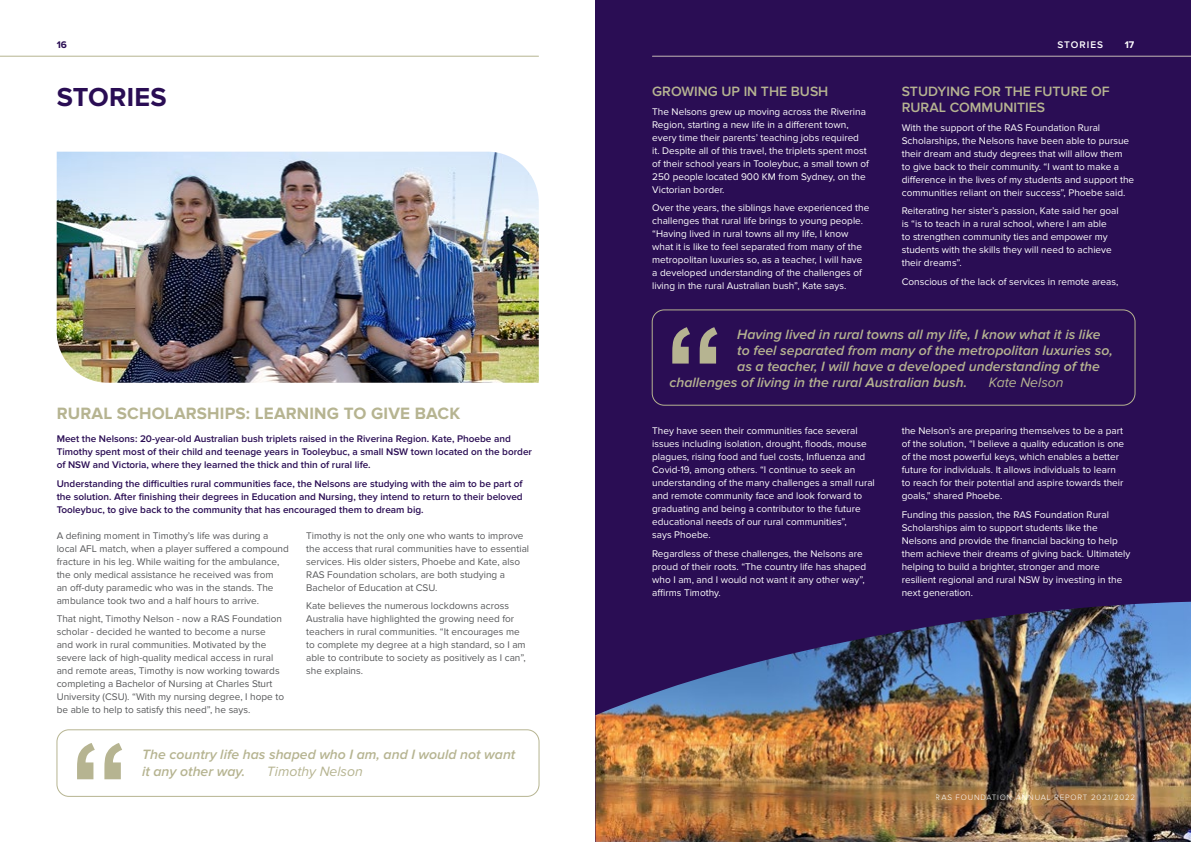
<style>
.page{position:relative;width:1191px;height:842px;background:#fff}
.page>*{position:absolute;margin:0;border:0;box-sizing:border-box;transform-origin:0 0}
.t1{font:700 27px "Proxima Nova";letter-spacing:.01em;color:#2a0d54}
.t2{font:700 17px "Proxima Nova";letter-spacing:.01em;color:#b6b491}
.t3{font:italic 600 14px/17px "Proxima Nova";color:#b6b491}
.t4{font:600 14px/16px "Proxima Nova";color:#b6b491}
.t5{font:italic 14px "Proxima Nova";color:#b6b491}
.t6{font:10px/13px "Proxima Nova";color:#fff}
.t7{font:10px/13px "Proxima Nova";color:#58595b}
.t8{font:600 10px/13px "Proxima Nova";color:#2a0d54}
.t9{font:600 10px "Proxima Nova";letter-spacing:.1em;color:#fff}
.t10{font:700 10px "Proxima Nova";color:#fff}
.t11{font:700 10px "Proxima Nova";color:#2a0d54}
.t12{font:300 8px "Proxima Nova";letter-spacing:.1em;color:#fff}
</style>
<div class="page">
<div style="left:595px;top:0;width:596px;height:842px;background:#2a0d54"></div>
<hr style="left:652px;top:56px;width:539px;height:1px;background:#b6b491">
<hr style="left:0;top:56px;width:538px;height:1px;background:#b6b491">
<img style="left:57px;top:152px;width:482px;height:231px">
<img style="left:595px;top:602px;width:596px;height:240px">
<div style="left:57px;top:729px;width:482px;height:68px;border:1px solid #b6b491;border-radius:12px"></div>
<div style="left:652px;top:310px;width:483px;height:95px;border:1px solid #b6b491;border-radius:12px"></div>
<svg style="left:77px;top:743px;width:45px;height:36px"></svg>
<svg style="left:672px;top:327px;width:45px;height:37px"></svg>
<p class="t11" style="left:57px;top:39px;width:12px">16</p>
<h1 class="t1" style="left:57px;top:82px;width:111px">STORIES</h1>
<h2 class="t2" style="left:57px;top:403px;width:405px">RURAL SCHOLARSHIPS: LEARNING TO GIVE BACK</h2>
<p class="t8" style="left:57px;top:432px;width:477px">Meet the Nelsons: 20-year-old Australian bush triplets raised in the Riverina Region. Kate, Phoebe and<br>Timothy spent most of their child and teenage years in Tooleybuc, a small NSW town located on the border of NSW and Victoria, where they learned the thick and thin of rural life.</p>
<p class="t8" style="left:57px;top:477px;width:467px;text-align:justify">Understanding the difficulties rural communities face, the Nelsons are studying with the aim to be part of the solution. After finishing their degrees in Education and Nursing, they intend to return to their beloved Tooleybuc, to give back to the community that has encouraged them to dream big.</p>
<p class="t7" style="left:57px;top:529px;width:234px">A defining moment in Timothy’s life was during a local AFL match, when a player suffered a compound fracture in his leg. While waiting for the ambulance, the only medical assistance he received was from<br>an off-duty paramedic who was in the stands. The ambulance took two and a half hours to arrive.</p>
<p class="t7" style="left:57px;top:613px;width:229px">That night, Timothy Nelson - now a RAS Foundation scholar - decided he wanted to become a nurse and work in rural communities. Motivated by the severe lack of high-quality medical access in rural and remote areas, Timothy is now working towards completing a Bachelor of Nursing at Charles Sturt University (CSU). “With my nursing degree, I hope to be able to help to satisfy this need”, he says.</p>
<p class="t7" style="left:306px;top:529px;width:224px">Timothy is not the only one who wants to improve the access that rural communities have to essential services. His older sisters, Phoebe and Kate, also RAS Foundation scholars, are both studying a Bachelor of Education at CSU.</p>
<p class="t7" style="left:306px;top:600px;width:221px">Kate believes the numerous lockdowns across Australia have highlighted the growing need for teachers in rural communities. “It encourages me to complete my degree at a high standard, so I am able to contribute to society as positively as I can”, she explains.</p>
<h3 class="t3" style="left:142px;top:746px;width:375px">The country life has shaped who I am, and I would not want it any other way.</h3>
<h3 class="t5" style="left:267px;top:765px;width:97px">Timothy Nelson</h3>
<h3 class="t4" style="left:652px;top:84px;width:178px">GROWING UP IN THE BUSH</h3>
<p class="t6" style="left:652px;top:105px;width:218px">The Nelsons grew up moving across the Riverina Region, starting a new life in a different town, every time their parents’ teaching jobs required<br>it. Despite all of this travel, the triplets spent most of their school years in Tooleybuc, a small town of 250 people located 900 KM from Sydney, on the Victorian border.</p>
<p class="t6" style="left:652px;top:202px;width:219px">Over the years, the siblings have experienced the challenges that rural life brings to young people. “Having lived in rural towns all my life, I know what it is like to feel separated from many of the metropolitan luxuries so, as a teacher, I will have a developed understanding of the challenges of living in the rural Australian bush”, Kate says.</p>
<p class="t9" style="left:1057px;top:39px;width:47px">STORIES</p>
<p class="t10" style="left:1124px;top:39px;width:11px">17</p>
<h3 class="t4" style="left:901px;top:84px;width:209px">STUDYING FOR THE FUTURE OF<br>RURAL COMMUNITIES</h3>
<p class="t6" style="left:901px;top:121px;width:234px">With the support of the RAS Foundation Rural Scholarships, the Nelsons have been able to pursue their dream and study degrees that will allow them<br>to give back to their community. “I want to make a difference in the lives of my students and support the communities reliant on their success”, Phoebe said.</p>
<p class="t6" style="left:901px;top:205px;width:218px">Reiterating her sister’s passion, Kate said her goal is “is to teach in a rural school, where I am able<br>to strengthen community ties and empower my students with the skills they will need to achieve their dreams”.</p>
<p class="t6" style="left:901px;top:275px;width:218px">Conscious of the lack of services in remote areas,</p>
<h3 class="t3" style="left:737px;top:326px;width:365px">Having lived in rural towns all my life, I know what it is like</h3>
<h3 class="t3" style="left:737px;top:342px;width:377px">to feel separated from many of the metropolitan luxuries so,</h3>
<h3 class="t3" style="left:737px;top:358px;width:364px">as a teacher, I will have a developed understanding of the</h3>
<h3 class="t3" style="left:669px;top:374px;width:299px">challenges of living in the rural Australian bush.</h3>
<h3 class="t5" style="left:988px;top:376px;width:76px">Kate Nelson</h3>
<p class="t6" style="left:652px;top:424px;width:224px">They have seen their communities face several issues including isolation, drought, floods, mouse plagues, rising food and fuel costs, Influenza and Covid-19, among others. “I continue to seek an understanding of the many challenges a small rural and remote community face and look forward to graduating and being a contributor to the future educational needs of our rural communities”,<br>says Phoebe.</p>
<p class="t6" style="left:652px;top:547px;width:215px">Regardless of these challenges, the Nelsons are proud of their roots. “The country life has shaped who I am, and I would not want it any other way”, affirms Timothy.</p>
<p class="t6" style="left:901px;top:424px;width:224px">the Nelson’s are preparing themselves to be a part of the solution, “I believe a quality education is one of the most powerful keys, which enables a better future for individuals. It allows individuals to learn to reach for their potential and aspire towards their goals,” shared Phoebe.</p>
<p class="t6" style="left:901px;top:508px;width:230px">Funding this passion, the RAS Foundation Rural Scholarships aim to support students like the Nelsons and provide the financial backing to help them achieve their dreams of giving back. Ultimately helping to build a brighter, stronger and more resilient regional and rural NSW by investing in the next generation.</p>
<p class="t12" style="left:936px;top:794px;width:201px">RAS FOUNDATION ANNUAL REPORT 2021/2022</p>
</div>
